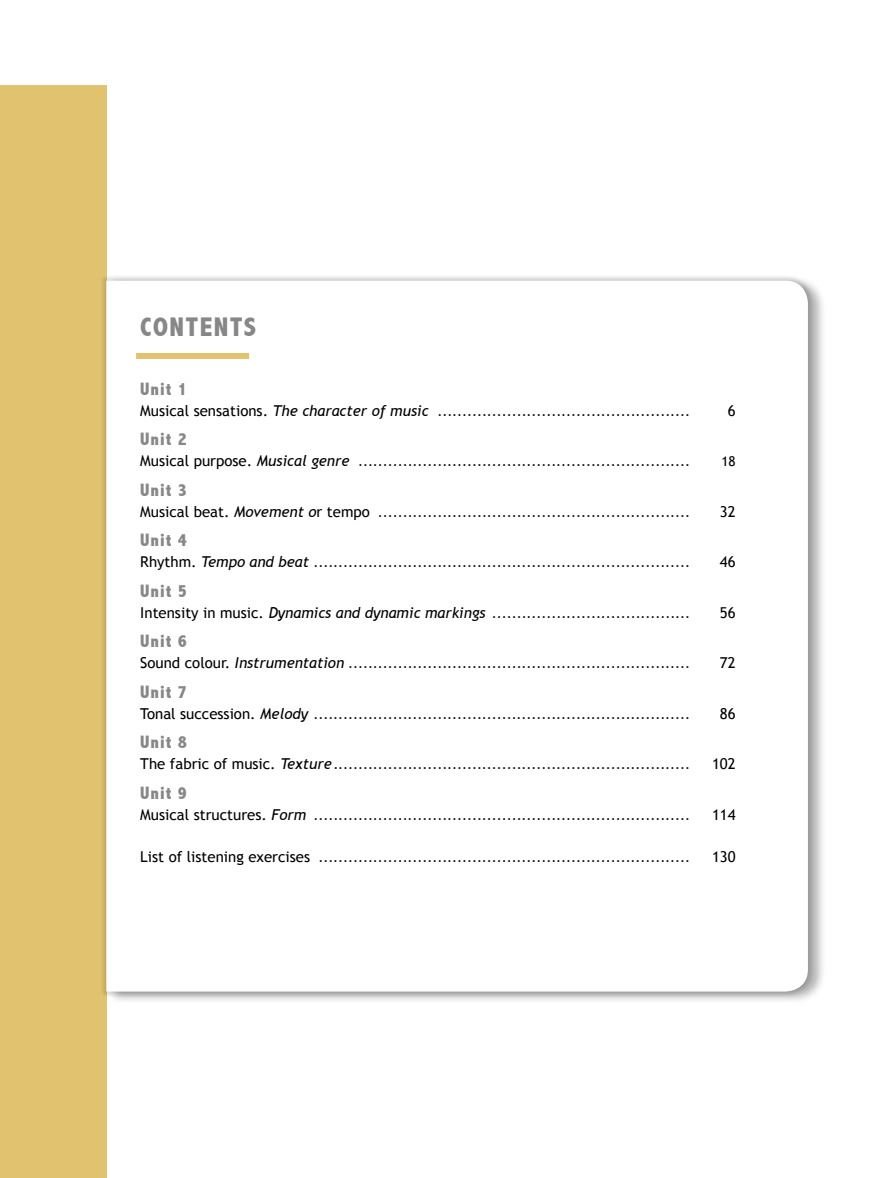
<style>
.page{position:relative;width:893px;height:1178px;background:#fff}
.page>*{position:absolute;margin:0;border:0;box-sizing:border-box;transform-origin:0 0}
.t1{font:800 condensed 27px "Abadi";letter-spacing:.05em;color:#878787}
.t2{font:800 condensed 18px "Abadi";letter-spacing:.05em;color:#878787}
.t3{font:15px "Trebuchet MS";color:#000}
.t4{font:italic 13.5px "Trebuchet MS";color:#000}
.t5{font:13.5px "Trebuchet MS";color:#000}
.s1{font-style:normal;font-size:15px}
.s2{font-size:15px}
</style>
<div class="page">
<div style="left:0;top:85px;width:106px;height:1093px;background:#e1c26e"></div>
<div style="left:105px;top:273px;width:724px;height:734px;background:#000;opacity:.3"></div>
<div style="left:101px;top:275px;width:712px;height:722px;background:#000;opacity:.3"></div>
<svg style="left:106px;top:281px;width:702px;height:710px"></svg>
<div style="left:136px;top:353px;width:113px;height:6px;background:#e1c26e"></div>
<h1 class="t1" style="left:140px;top:311px;width:117px">CONTENTS</h1>
<h2 class="t2" style="left:140px;top:378px;width:48px">Unit 1</h2>
<p class="t4" style="left:140px;top:403px;width:552px"><span class="s1">Musical sensations.</span> <span class="s2">The character of music</span> ...................................................</p>
<p class="t3" style="left:728px;top:401px;width:9px">6</p>
<h2 class="t2" style="left:140px;top:429px;width:48px">Unit 2</h2>
<p class="t4" style="left:140px;top:453px;width:552px"><span class="s1">Musical purpose.</span> <span class="s2">Musical genre</span> ...................................................................</p>
<p class="t5" style="left:721px;top:453px;width:16px">18</p>
<h2 class="t2" style="left:140px;top:479px;width:48px">Unit 3</h2>
<p class="t4" style="left:140px;top:504px;width:552px"><span class="s1">Musical beat.</span> <span class="s2">Movement o</span><span class="s1">r tempo</span> ...............................................................</p>
<p class="t3" style="left:720px;top:502px;width:17px">32</p>
<h2 class="t2" style="left:140px;top:530px;width:48px">Unit 4</h2>
<p class="t4" style="left:140px;top:554px;width:552px"><span class="s1">Rhythm.</span> <span class="s2">Tempo and beat</span> ............................................................................</p>
<p class="t3" style="left:720px;top:553px;width:17px">46</p>
<h2 class="t2" style="left:140px;top:580px;width:48px">Unit 5</h2>
<p class="t4" style="left:140px;top:605px;width:552px"><span class="s1">Intensity in music.</span> <span class="s2">Dynamics and dynamic markings</span> ........................................</p>
<p class="t3" style="left:720px;top:603px;width:17px">56</p>
<h2 class="t2" style="left:140px;top:631px;width:48px">Unit 6</h2>
<p class="t4" style="left:140px;top:655px;width:552px"><span class="s1">Sound colour.</span> <span class="s2">Instrumentation</span> .....................................................................</p>
<p class="t3" style="left:720px;top:654px;width:17px">72</p>
<h2 class="t2" style="left:140px;top:681px;width:48px">Unit 7</h2>
<p class="t4" style="left:140px;top:706px;width:552px"><span class="s1">Tonal succession.</span> <span class="s2">Melody</span> ............................................................................</p>
<p class="t3" style="left:720px;top:704px;width:17px">86</p>
<h2 class="t2" style="left:140px;top:732px;width:48px">Unit 8</h2>
<p class="t4" style="left:140px;top:756px;width:552px"><span class="s1">The fabric of music.</span> <span class="s2">Texture</span>........................................................................</p>
<p class="t3" style="left:712px;top:755px;width:25px">102</p>
<h2 class="t2" style="left:140px;top:782px;width:48px">Unit 9</h2>
<p class="t4" style="left:140px;top:807px;width:552px"><span class="s1">Musical structures.</span> <span class="s2">Form</span> ............................................................................</p>
<p class="t3" style="left:712px;top:805px;width:25px">114</p>
<p class="t4" style="left:140px;top:849px;width:552px"><span class="s1">List of listening exercises</span> ...........................................................................</p>
<p class="t3" style="left:712px;top:847px;width:25px">130</p>
</div>
